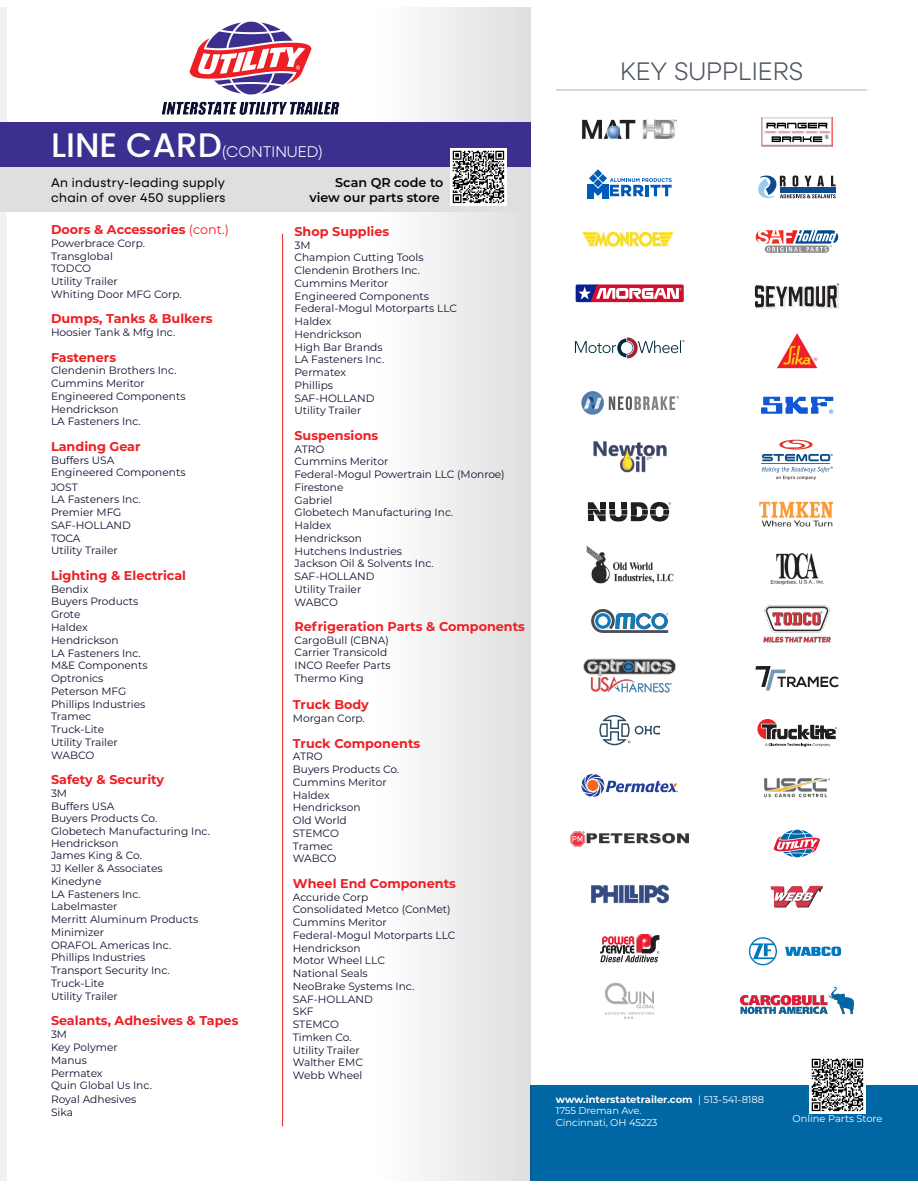
<style>
.page{position:relative;width:918px;height:1188px;background:#fff}
.page>*{position:absolute;margin:0;border:0;box-sizing:border-box;transform-origin:0 0}
.t1{font:300 25.5px "Neulis Sans";color:#4f5661}
.t2{font:300 15.6px "Neulis Sans";color:#fff}
.t3{font:700 12.75px "Montserrat";color:#ed1f24}
.t4{font:12.75px/15.3px "Neulis Sans";letter-spacing:.03em;color:#020303}
.t5{font:600 12.75px/15.3px "Montserrat";color:#020303;text-align:right}
.t6{font:10.65px/12.8px "Montserrat";color:#0e1130}
.t7{font:9.9px/11.9px "Montserrat";letter-spacing:-.01em;color:#fff}
.s1{font-family:"Poppins";font-weight:500;font-size:34.05px}
.s2{font-weight:400}
.s3{font-weight:700}
</style>
<div class="page">
<div style="left:530px;top:1085px;width:388px;height:95px;background:#0066a4"></div>
<div style="left:0;top:7px;width:7px;height:1173px;background:#f2f2f3"></div>
<img style="left:424px;top:7px;width:107px;height:1174px">
<hr style="left:556px;top:90px;width:311px;height:1px;background:#aeb4bd">
<svg style="left:600px;top:935px;width:59px;height:27px"></svg>
<div style="left:0;top:122px;width:530px;height:45px;background:#3b2f8f"></div>
<div style="left:0;top:167px;width:530px;height:45px;background:#dfdfdf"></div>
<img style="left:761px;top:117px;width:72px;height:30px">
<svg style="left:766px;top:123px;width:61px;height:5px"></svg>
<svg style="left:772px;top:138px;width:50px;height:4px"></svg>
<img style="left:764px;top:131px;width:65px;height:7px">
<svg style="left:758px;top:175px;width:78px;height:24px"></svg>
<svg style="left:761px;top:440px;width:72px;height:40px"></svg>
<img style="left:759px;top:501px;width:75px;height:26px">
<img style="left:771px;top:553px;width:52px;height:32px">
<svg style="left:755px;top:666px;width:84px;height:25px"></svg>
<svg style="left:757px;top:719px;width:80px;height:28px"></svg>
<img style="left:764px;top:778px;width:67px;height:20px">
<svg style="left:771px;top:886px;width:52px;height:21px"></svg>
<svg style="left:749px;top:937px;width:28px;height:28px"></svg>
<svg style="left:785px;top:947px;width:56px;height:9px"></svg>
<svg style="left:761px;top:397px;width:72px;height:17px"></svg>
<svg style="left:777px;top:333px;width:40px;height:35px"></svg>
<svg style="left:755px;top:283px;width:84px;height:25px"></svg>
<img style="left:756px;top:286px;width:82px;height:23px">
<svg style="left:765px;top:246px;width:64px;height:7px"></svg>
<svg style="left:756px;top:230px;width:82px;height:21px"></svg>
<img style="left:606px;top:982px;width:47px;height:37px">
<svg style="left:773px;top:829px;width:47px;height:29px"></svg>
<img style="left:635px;top:119px;width:42px;height:5px">
<svg style="left:642px;top:120px;width:35px;height:19px"></svg>
<svg style="left:582px;top:120px;width:53px;height:19px"></svg>
<svg style="left:588px;top:169px;width:84px;height:30px"></svg>
<img style="left:582px;top:231px;width:92px;height:16px">
<svg style="left:588px;top:502px;width:83px;height:20px"></svg>
<img style="left:586px;top:546px;width:88px;height:38px">
<svg style="left:591px;top:609px;width:77px;height:24px"></svg>
<svg style="left:599px;top:715px;width:61px;height:30px"></svg>
<img style="left:570px;top:831px;width:119px;height:16px">
<svg style="left:581px;top:774px;width:97px;height:23px"></svg>
<img style="left:591px;top:884px;width:78px;height:20px">
<svg style="left:575px;top:337px;width:109px;height:21px"></svg>
<svg style="left:576px;top:284px;width:108px;height:18px"></svg>
<hr style="left:282px;top:234px;width:1px;height:892px;background:#ed1f24">
<img style="left:450px;top:149px;width:57px;height:56px">
<img style="left:581px;top:392px;width:97px;height:22px">
<img style="left:593px;top:442px;width:73px;height:31px">
<img style="left:763px;top:605px;width:68px;height:37px">
<img style="left:584px;top:659px;width:92px;height:33px">
<img style="left:809px;top:1058px;width:57px;height:55px">
<img style="left:161px;top:21px;width:179px;height:94px">
<img style="left:741px;top:988px;width:112px;height:25px">
<h2 class="t2" style="left:51px;top:140px;width:273px"><span class="s1">LINE CARD</span>(CONTINUED)</h2>
<p class="t4" style="left:51px;top:174px;width:176px">An industry-leading supply chain of over 450 suppliers</p>
<p class="t5" style="left:309px;top:174px;width:135px">Scan QR code to view our parts store</p>
<p class="t3" style="left:51px;top:220px;width:180px">Doors &amp; Accessories <span class="s2">(cont.)</span></p>
<p class="t6" style="left:51px;top:236px;width:132px">Powerbrace Corp.<br>Transglobal<br>TODCO<br>Utility Trailer<br>Whiting Door MFG Corp.</p>
<p class="t3" style="left:51px;top:310px;width:163px">Dumps, Tanks &amp; Bulkers</p>
<p class="t6" style="left:51px;top:326px;width:126px">Hoosier Tank &amp; Mfg Inc.</p>
<p class="t3" style="left:51px;top:348px;width:67px">Fasteners</p>
<p class="t6" style="left:51px;top:364px;width:136px">Clendenin Brothers Inc.<br>Cummins Meritor<br>Engineered Components<br>Hendrickson<br>LA Fasteners Inc.</p>
<p class="t3" style="left:51px;top:437px;width:91px">Landing Gear</p>
<p class="t6" style="left:51px;top:453px;width:136px">Buffers USA<br>Engineered Components</p>
<p class="t6" style="left:51px;top:480px;width:91px">JOST<br>LA Fasteners Inc.<br>Premier MFG<br>SAF-HOLLAND<br>TOCA<br>Utility Trailer</p>
<p class="t3" style="left:51px;top:566px;width:137px">Lighting &amp; Electrical</p>
<p class="t6" style="left:51px;top:582px;width:98px">Bendix<br>Buyers Products<br>Grote<br>Haldex<br>Hendrickson<br>LA Fasteners Inc.<br>M&amp;E Components<br>Optronics<br>Peterson MFG<br>Phillips Industries<br>Tramec<br>Truck-Lite<br>Utility Trailer<br>WABCO</p>
<p class="t3" style="left:51px;top:770px;width:115px">Safety &amp; Security</p>
<p class="t6" style="left:51px;top:786px;width:161px">3M<br>Buffers USA<br>Buyers Products Co.<br>Globetech Manufacturing Inc.<br>Hendrickson</p>
<p class="t6" style="left:51px;top:849px;width:149px">James King &amp; Co.<br>JJ Keller &amp; Associates<br>Kinedyne<br>LA Fasteners Inc.<br>Labelmaster<br>Merritt Aluminum Products<br>Minimizer<br>ORAFOL Americas Inc.<br>Phillips Industries<br>Transport Security Inc.<br>Truck-Lite<br>Utility Trailer</p>
<p class="t3" style="left:51px;top:1011px;width:189px">Sealants, Adhesives &amp; Tapes</p>
<p class="t6" style="left:51px;top:1027px;width:68px">3M<br>Key Polymer</p>
<p class="t3" style="left:294px;top:222px;width:96px">Shop Supplies</p>
<p class="t6" style="left:294px;top:238px;width:164px">3M<br>Champion Cutting Tools<br>Clendenin Brothers Inc.<br>Cummins Meritor<br>Engineered Components<br>Federal-Mogul Motorparts LLC<br>Haldex<br>Hendrickson<br>High Bar Brands<br>LA Fasteners Inc.<br>Permatex<br>Phillips<br>SAF-HOLLAND<br>Utility Trailer</p>
<p class="t3" style="left:294px;top:426px;width:85px">Suspensions</p>
<p class="t6" style="left:294px;top:442px;width:212px">ATRO<br>Cummins Meritor<br>Federal-Mogul Powertrain LLC (Monroe)<br>Firestone<br>Gabriel<br>Globetech Manufacturing Inc.<br>Haldex<br>Hendrickson<br>Hutchens Industries<br>Jackson Oil &amp; Solvents Inc.<br>SAF-HOLLAND<br>Utility Trailer<br>WABCO</p>
<p class="t3" style="left:294px;top:617px;width:232px">Refrigeration Parts &amp; Components</p>
<p class="t6" style="left:294px;top:633px;width:98px">CargoBull (CBNA)<br>Carrier Transicold<br>INCO Reefer Parts<br>Thermo King</p>
<p class="t3" style="left:293px;top:696px;width:78px">Truck Body</p>
<p class="t6" style="left:293px;top:712px;width:73px">Morgan Corp.</p>
<p class="t3" style="left:293px;top:734px;width:129px">Truck Components</p>
<p class="t6" style="left:293px;top:750px;width:108px">ATRO<br>Buyers Products Co.<br>Cummins Meritor<br>Haldex<br>Hendrickson<br>Old World<br>STEMCO<br>Tramec<br>WABCO</p>
<p class="t3" style="left:293px;top:874px;width:165px">Wheel End Components</p>
<p class="t6" style="left:293px;top:890px;width:164px">Accuride Corp<br>Consolidated Metco (ConMet)<br>Cummins Meritor<br>Federal-Mogul Motorparts LLC<br>Hendrickson<br>Motor Wheel LLC<br>National Seals<br>NeoBrake Systems Inc.<br>SAF-HOLLAND<br>SKF<br>STEMCO<br>Timken Co.<br>Utility Trailer<br>Walther EMC<br>Webb Wheel</p>
<p class="t6" style="left:51px;top:1053px;width:102px">Manus<br>Permatex<br>Quin Global Us Inc.</p>
<p class="t6" style="left:51px;top:1092px;width:87px">Royal Adhesives<br>Sika</p>
<h1 class="t1" style="left:620px;top:54px;width:184px">KEY SUPPLIERS</h1>
<p class="t7" style="left:556px;top:1093px;width:210px"><span class="s3">www.interstatetrailer.com</span> | 513-541-8188<br>1755 Dreman Ave.<br>Cincinnati, OH 45223</p>
<p class="t7" style="left:792px;top:1112px;width:92px">Online Parts Store</p>
</div>
